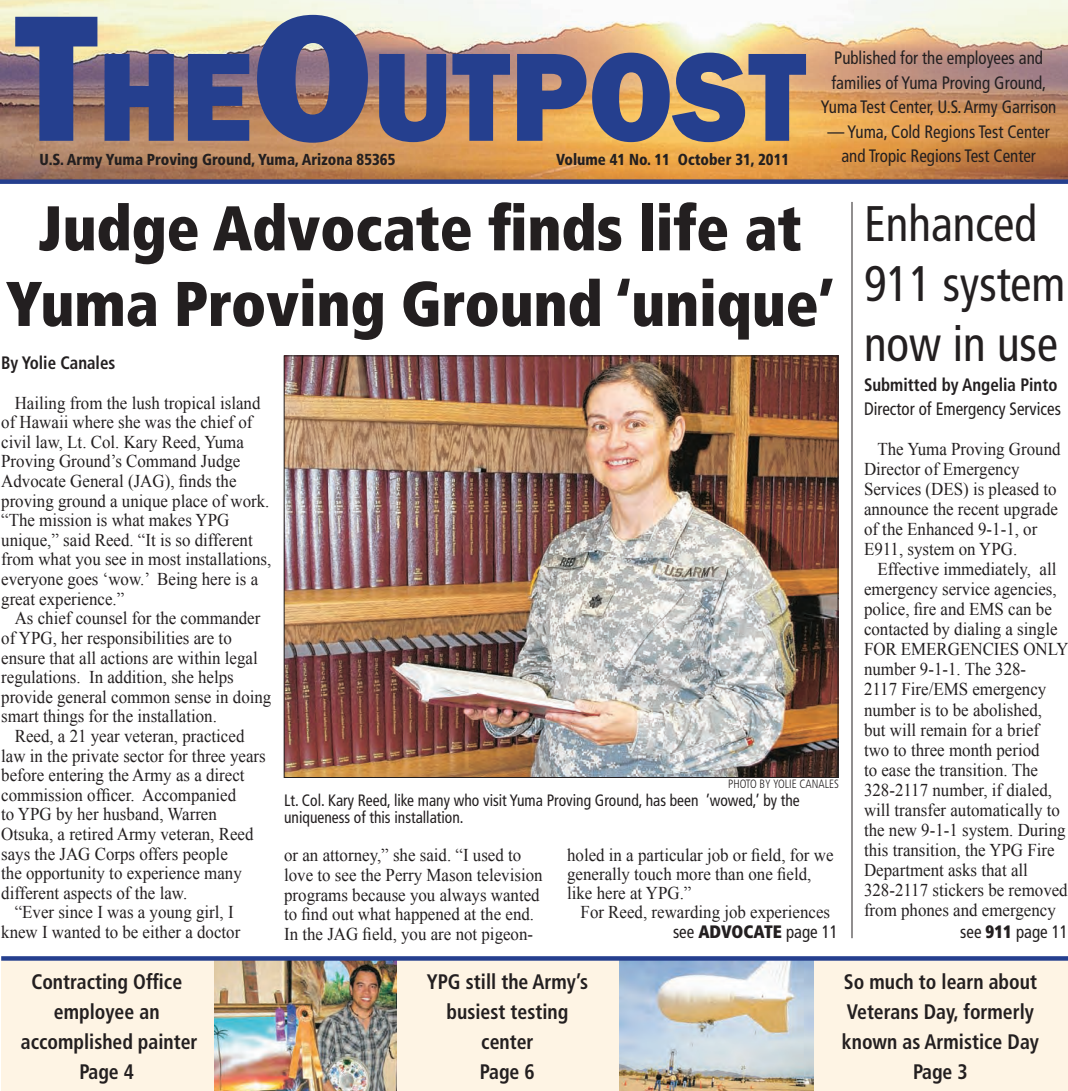
<style>
.page{position:relative;width:1068px;height:1091px;background:#fff}
.page>*{position:absolute;margin:0;border:0;box-sizing:border-box;transform-origin:0 0}
.t1{font:800 130.2px "Franklin Gothic";color:#253f8e;scale:.94 1}
.HD_Frutiger_87{font:900 condensed 63px/75.6px "Frutiger";color:#231f20;text-align:center;scale:.94 1}
.HD_Frutiger_87-2{font:condensed 49.95px/60px "Frutiger";color:#231f20;scale:.94 1}
.t2{font:700 condensed 21px/30px "Frutiger";color:#231f20;text-align:center;scale:.94 1}
.TX_Body{font:18px/19.6px "Times New Roman";color:#231f20;scale:.94 1}
.TX_Byline{font:condensed 18px/24.5px "Frutiger";color:#231f20;text-align:center;scale:.94 1}
.TX_Byline-2{font:700 condensed 18px "Frutiger";color:#231f20;scale:.94 1}
.CA_Caption{font:condensed 16.5px/17.2px "Frutiger";color:#231f20;scale:.94 1}
.t3{font:900 condensed 15.9px "Frutiger";color:#231f20;scale:.94 1}
.CA_Caption_Credit{font:300 condensed 12px "Frutiger";color:#231f20;scale:.94 1}
.s1{font-size:186px}
.s2{font-weight:900}
</style>
<div class="page">
<img style="left:286px;top:357px;width:551px;height:419px">
<img style="left:0;top:0;width:1068px;height:179px">
<div style="left:0;top:179px;width:1068px;height:5px;background:#253f8e"></div>
<div style="left:1px;top:960px;width:1067px;height:130px;background:#fef4e4"></div>
<hr style="left:852px;top:202px;width:1px;height:736px;background:#231f20">
<img style="left:214px;top:960px;width:182px;height:130px">
<img style="left:620px;top:960px;width:194px;height:130px">
<svg style="left:1px;top:956px;width:1067px;height:4px;background:#2f4893"></svg>
<p class="t1" style="left:15px;top:13px;width:843px"><span class="s1">T</span>HE<span class="s1">O</span>UTPOST</p>
<p class="TX_Byline" style="left:821px;top:46px;width:252px">Published for the employees and families of Yuma Proving Ground,<br>Yuma Test Center, U.S. Army Garrison</p>
<p class="TX_Byline" style="left:828px;top:119px;width:238px">— Yuma, Cold Regions Test Center</p>
<p class="t3" style="left:40px;top:150px;width:380px">U.S. Army Yuma Proving Ground, Yuma, Arizona 85365</p>
<p class="t3" style="left:556px;top:150px;width:249px">Volume 41 No. 11 October 31, 2011</p>
<p class="TX_Byline" style="left:841px;top:144px;width:208px">and Tropic Regions Test Center</p>
<p class="HD_Frutiger_87" style="left:6px;top:190px;width:882px">Judge Advocate finds life at<br>Yuma Proving Ground ‘unique’</p>
<p class="TX_Byline-2" style="left:1px;top:352px;width:123px">By Yolie Canales</p>
<p class="TX_Body" style="left:1px;top:392px;width:289px;text-indent:14px">Hailing from the lush tropical island of Hawaii where she was the chief of civil law, Lt. Col. Kary Reed, Yuma Proving Ground’s Command Judge Advocate General (JAG), finds the proving ground a unique place of work. “The mission is what makes YPG unique,” said Reed. “It is so different from what you see in most installations, everyone goes ‘wow.’ Being here is a great experience.”</p>
<p class="TX_Body" style="left:1px;top:608px;width:289px;text-indent:14px">As chief counsel for the commander of YPG, her responsibilities are to ensure that all actions are within legal regulations. In addition, she helps provide general common sense in doing smart things for the installation.</p>
<p class="TX_Body" style="left:1px;top:726px;width:283px;text-indent:14px">Reed, a 21 year veteran, practiced law in the private sector for three years before entering the Army as a direct commission officer. Accompanied<br>to YPG by her husband, Warren Otsuka, a retired Army veteran, Reed says the JAG Corps offers people<br>the opportunity to experience many different aspects of the law.</p>
<p class="TX_Body" style="left:1px;top:902px;width:256px;text-align:center">“Ever since I was a young girl, I knew I wanted to be either a doctor</p>
<p class="HD_Frutiger_87-2" style="left:864px;top:194px;width:216px">Enhanced<br>911 system now in use</p>
<p class="TX_Byline-2" style="left:864px;top:374px;width:207px">Submitted by Angelia Pinto</p>
<p class="TX_Byline" style="left:864px;top:396px;width:211px">Director of Emergency Services</p>
<p class="TX_Body" style="left:864px;top:438px;width:211px;line-height:20.1px;text-indent:14px">The Yuma Proving Ground<br>Director of Emergency<br>Services (DES) is pleased to announce the recent upgrade of the Enhanced 9-1-1, or<br>E911, system on YPG.</p>
<p class="TX_Body" style="left:864px;top:558px;width:219px;line-height:20.1px;text-indent:14px">Effective immediately, all emergency service agencies, police, fire and EMS can be contacted by dialing a single<br>FOR EMERGENCIES ONLY number 9-1-1. The 328-<br>2117 Fire/EMS emergency number is to be abolished,<br>but will remain for a brief two to three month period<br>to ease the transition. The<br>328-2117 number, if dialed, will transfer automatically to the new 9-1-1 system. During this transition, the YPG Fire<br>Department asks that all<br>328-2117 stickers be removed from phones and emergency</p>
<p class="CA_Caption_Credit" style="left:728px;top:777px;width:119px">PHOTO BY YOLIE CANALES</p>
<p class="CA_Caption" style="left:284px;top:791px;width:550px">Lt. Col. Kary Reed, like many who visit Yuma Proving Ground, has been ’wowed,’ by the uniqueness of this installation.</p>
<p class="TX_Body" style="left:284px;top:844px;width:276px">or an attorney,” she said. “I used to love to see the Perry Mason television programs because you always wanted to find out what happened at the end.<br>In the JAG field, you are not pigeon-</p>
<p class="TX_Body" style="left:567px;top:845px;width:285px;line-height:19px">holed in a particular job or field, for we generally touch more than one field, like here at YPG.”</p>
<p class="TX_Body" style="left:581px;top:901px;width:267px">For Reed, rewarding job experiences</p>
<p class="TX_Byline" style="left:673px;top:920px;width:177px">see <span class="s2">ADVOCATE</span> page 11</p>
<p class="TX_Byline" style="left:960px;top:920px;width:116px">see <span class="s2">911</span> page 11</p>
<p class="t2" style="left:21px;top:966px;width:190px">Contracting Office employee an accomplished painter</p>
<p class="t2" style="left:79px;top:1056px;width:60px">Page 4</p>
<p class="t2" style="left:427px;top:966px;width:173px">YPG still the Army’s busiest testing</p>
<p class="t2" style="left:481px;top:1026px;width:57px">center</p>
<p class="t2" style="left:480px;top:1056px;width:60px">Page 6</p>
<p class="t2" style="left:842px;top:966px;width:211px;text-align:left">So much to learn about<br>Veterans Day, formerly known as Armistice Day</p>
<p class="t2" style="left:913px;top:1056px;width:60px">Page 3</p>
</div>
